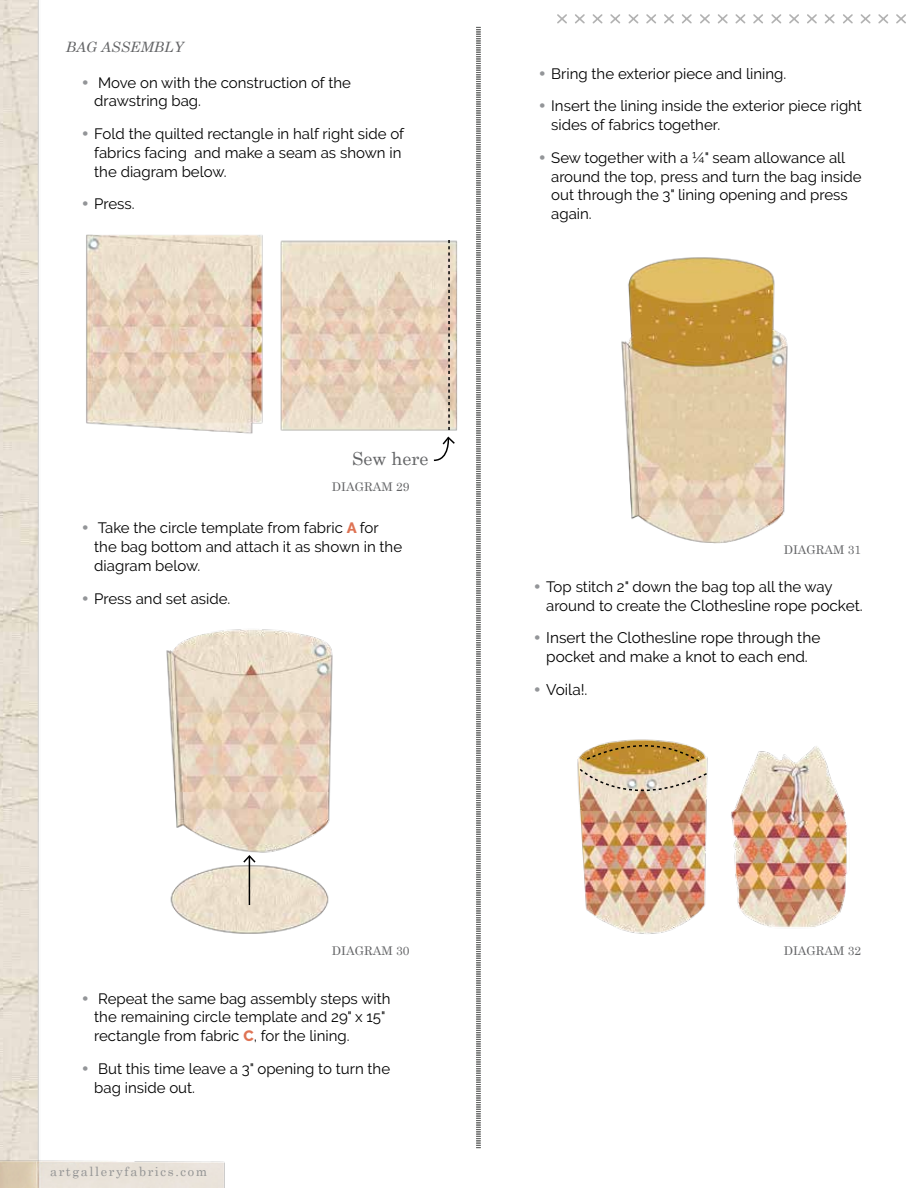
<style>
.page{position:relative;width:918px;height:1188px;background:#fff}
.page>*{position:absolute;margin:0;border:0;box-sizing:border-box;transform-origin:0 0}
.t1{font:18px "Century Schoolbook";color:#636466}
.t2{font:15.3px/18.9px "Raleway";color:#000;text-align:center}
.t3{font:15px/18.9px "Raleway";color:#000}
.t4{font:italic 14.25px "Century Schoolbook";color:#636466}
.t5{font:12.75px "Century Schoolbook";letter-spacing:.125em;color:#939494}
.t6{font:12px "Century Schoolbook";color:#636466}
.s1{font-family:"Century Gothic";color:#939598}
.s2{font-weight:800;color:#de7354}
.s3{font-size:15px}
.s4{font-family:"Century Gothic";font-size:15px;color:#939598}
</style>
<div class="page">
<img style="left:0;top:0;width:39px;height:1154px">
<img style="left:0;top:1154px;width:225px;height:34px">
<svg style="left:557px;top:14px;width:349px;height:10px"></svg>
<svg style="left:476px;top:27px;width:5px;height:1121px"></svg>
<img style="left:86px;top:234px;width:372px;height:200px">
<svg style="left:432px;top:240px;width:24px;height:222px;background:#e2d2c1"></svg>
<img style="left:166px;top:629px;width:167px;height:305px">
<hr style="left:249px;top:856px;width:1px;height:49px;background:#000">
<svg style="left:242px;top:854px;width:15px;height:10px"></svg>
<img style="left:621px;top:257px;width:167px;height:287px">
<img style="left:577px;top:746px;width:270px;height:188px">
<img style="left:579px;top:739px;width:130px;height:75px">
<p class="t4" style="left:66px;top:36px;width:119px">BAG ASSEMBLY</p>
<p class="t3" style="left:94px;top:73px;width:258px;text-indent:-14px"><span class="s1">•</span> Move on with the construction of the drawstring bag.</p>
<p class="t3" style="left:94px;top:124px;width:311px;text-indent:-14px"><span class="s1">•</span> Fold the quilted rectangle in half right side of fabrics facing and make a seam as shown in the diagram below.</p>
<p class="t3" style="left:81px;top:194px;width:55px"><span class="s1">•</span> Press.</p>
<p class="t1" style="left:352px;top:443px;width:78px">Sew here</p>
<p class="t6" style="left:332px;top:477px;width:79px">DIAGRAM 29</p>
<p class="t3" style="left:94px;top:519px;width:309px;text-indent:-14px"><span class="s1">•</span> Take the circle template from fabric <span class="s2">A</span> for the bag bottom and attach it as shown in the diagram below.</p>
<p class="t3" style="left:81px;top:589px;width:151px"><span class="s1">•</span> Press and set aside.</p>
<p class="t6" style="left:332px;top:941px;width:79px">DIAGRAM 30</p>
<p class="t3" style="left:94px;top:989px;width:298px;text-indent:-14px"><span class="s1">•</span> Repeat the same bag assembly steps with the remaining circle template and 29" x 15" rectangle from fabric <span class="s2">C</span>, for the lining.</p>
<p class="t3" style="left:94px;top:1059px;width:297px;text-indent:-14px"><span class="s1">•</span> But this time leave a 3" opening to turn the bag inside out.</p>
<p class="t5" style="left:50px;top:1161px;width:159px">artgalleryfabrics.com</p>
<p class="t3" style="left:538px;top:64px;width:250px"><span class="s1">•</span> Bring the exterior piece and lining.</p>
<p class="t3" style="left:551px;top:97px;width:312px;text-indent:-14px"><span class="s1">•</span> Insert the lining inside the exterior piece right sides of fabrics together.</p>
<p class="t3" style="left:551px;top:148px;width:312px;text-indent:-14px"><span class="s1">•</span> Sew together with a ¼" seam allowance all around the top, press and turn the bag inside out through the 3" lining opening and press again.</p>
<p class="t6" style="left:784px;top:540px;width:79px">DIAGRAM 31</p>
<p class="t3" style="left:533px;top:577px;width:302px"><span class="s1">•</span> Top stitch 2" down the bag top all the way</p>
<p class="t2" style="left:546px;top:596px;width:318px"><span class="s3">around to create the</span> Clothesline rope pocket.</p>
<p class="t2" style="left:533px;top:628px;width:289px"><span class="s4">•</span> Insert the Clothesline rope through the pocket and make a knot to each end.</p>
<p class="t2" style="left:533px;top:680px;width:56px"><span class="s4">•</span> Voila!.</p>
<p class="t6" style="left:784px;top:941px;width:79px">DIAGRAM 32</p>
</div>
